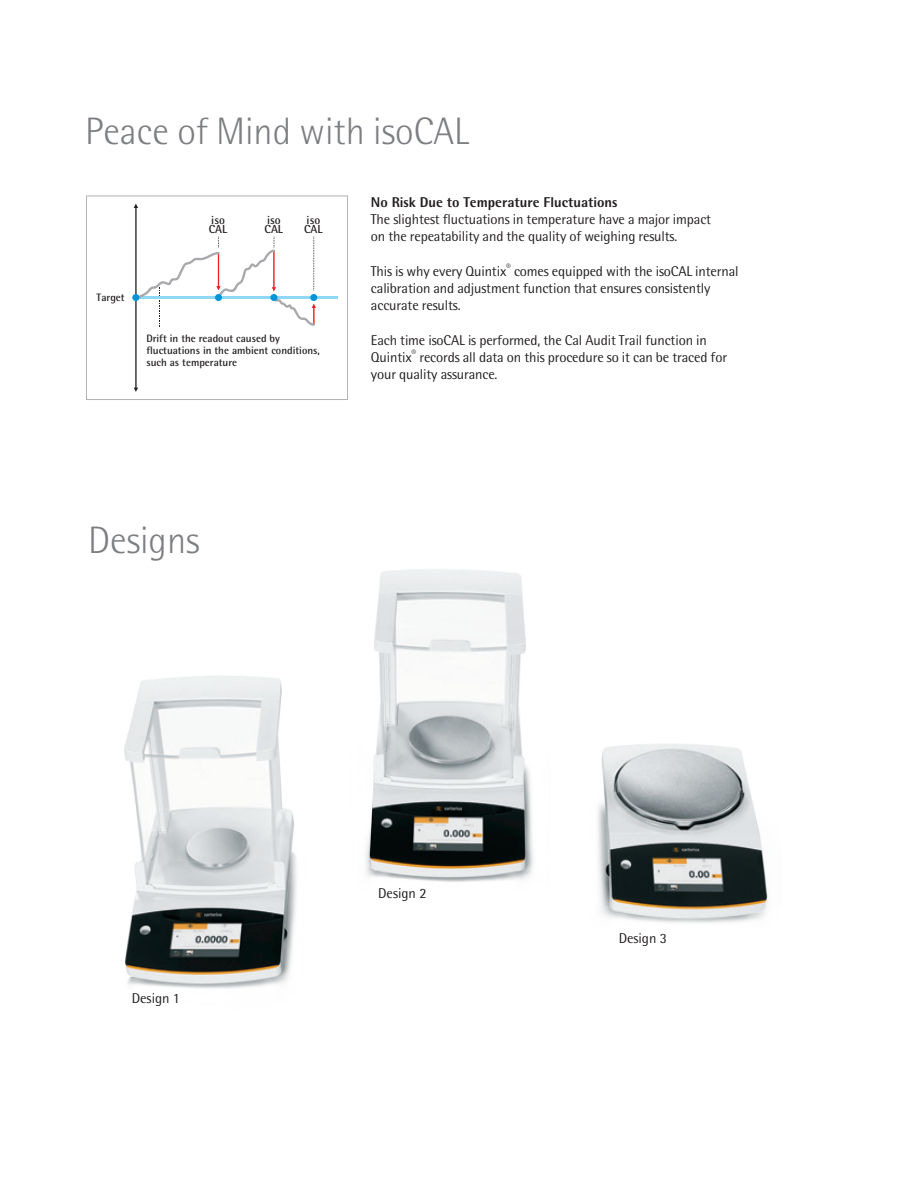
<style>
.page{position:relative;width:918px;height:1188px;background:#fff}
.page>*{position:absolute;margin:0;border:0;box-sizing:border-box;transform-origin:0 0}
.t1{font:300 38.25px "Sartorius Rotis Sans";color:#7c7e81}
.t2{font:14.25px/17.2px "Sartorius Rotis Sans";letter-spacing:-.01em;color:#231f20}
.t3{font:800 14.25px "Sartorius Rotis Sans";color:#231f20}
.t4{font:700 11.7px/9.8px "Sartorius Rotis Sans";color:#231f20}
.t5{font:700 10.8px/12.5px "Sartorius Rotis Sans";color:#231f20}
</style>
<div class="page">
<hr style="left:136px;top:297px;width:201px;height:2px;background:#8dd7f7">
<div style="left:310px;top:294px;width:7px;height:7px;background:#0095d9;border-radius:50%"></div>
<svg style="left:134px;top:204px;width:182px;height:188px"></svg>
<div style="left:86px;top:196px;width:262px;height:204px;border:1px solid #b2b3b7"></div>
<img style="left:124px;top:676px;width:173px;height:313px">
<img style="left:366px;top:569px;width:167px;height:313px">
<img style="left:598px;top:744px;width:170px;height:179px">
<h1 class="t1" style="left:85px;top:109px;width:385px">Peace of Mind with isoCAL</h1>
<p class="t4" style="left:209px;top:215px;width:20px">iso<br>CAL</p>
<p class="t4" style="left:265px;top:215px;width:20px">iso<br>CAL</p>
<p class="t4" style="left:304px;top:215px;width:20px">iso<br>CAL</p>
<p class="t5" style="left:97px;top:291px;width:30px">Target</p>
<p class="t5" style="left:146px;top:332px;width:175px">Drift in the readout caused by fluctuations in the ambient conditions, such as temperature</p>
<p class="t3" style="left:371px;top:193px;width:248px">No Risk Due to Temperature Fluctuations</p>
<p class="t2" style="left:371px;top:211px;width:342px">The slightest fluctuations in temperature have a major impact on the repeatability and the quality of weighing results.</p>
<p class="t2" style="left:371px;top:262px;width:369px">This is why every Quintix<sup>®</sup> comes equipped with the isoCAL internal calibration and adjustment function that ensures consistently accurate results.</p>
<p class="t2" style="left:371px;top:331px;width:358px">Each time isoCAL is performed, the Cal Audit Trail function in<br>Quintix<sup>®</sup> records all data on this procedure so it can be traced for your quality assurance.</p>
<h1 class="t1" style="left:88px;top:518px;width:113px">Designs</h1>
<p class="t2" style="left:132px;top:990px;width:50px">Design 1</p>
<p class="t2" style="left:378px;top:884px;width:50px">Design 2</p>
<p class="t2" style="left:619px;top:929px;width:50px">Design 3</p>
</div>
